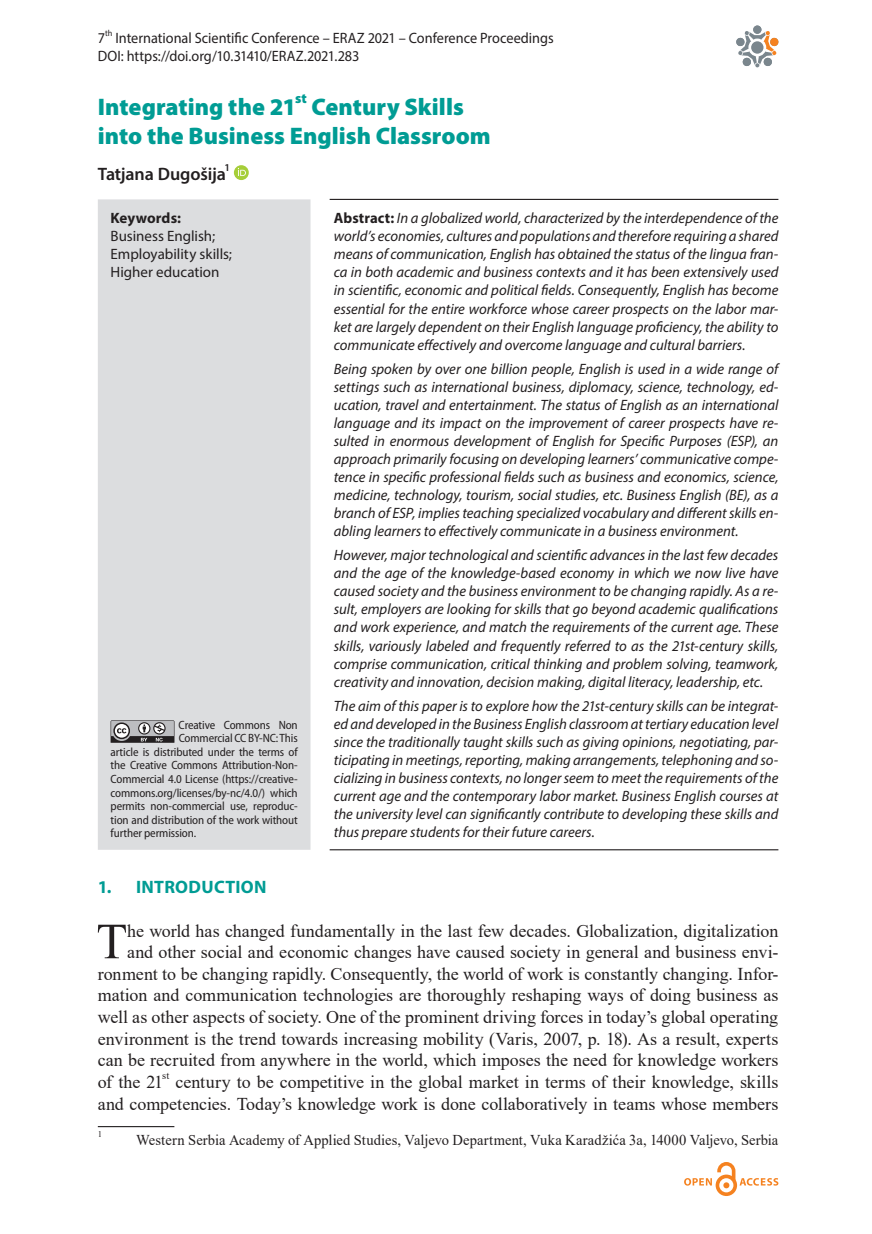
<style>
.page{position:relative;width:872px;height:1234px;background:#fff}
.page>*{position:absolute;margin:0;border:0;box-sizing:border-box;transform-origin:0 0}
.Normal_Prvi_pasus{font:50.55px "Times New Roman";color:#231f20}
.Naslov_1{font:900 24px/28.8px "Myriad Pro";color:#009c94}
.Normal_Prvi_pasus-2{font:18px/21.6px "Times New Roman";letter-spacing:-.005em;color:#231f20;text-align:right}
.Autor{font:600 18px "Myriad Pro";letter-spacing:-.005em;color:#231f20}
.Naslov_2{font:700 18px "Myriad Pro";letter-spacing:.015em;color:#009c94}
.Abstract{font:italic 15px/18px "Myriad Pro";color:#231f20;text-align:justify}
.Zaglavlje-1{font:15px "Myriad Pro";color:#231f20;scale:.95 1}
.Fusnota{font:15px "Times New Roman";letter-spacing:.005em;color:#231f20}
.Keywords{font:15px "Myriad Pro";color:#231f20}
.Keywords-2{font:700 15px "Myriad Pro";letter-spacing:.005em;color:#231f20}
.Naslov_1-2{font:900 13.95px "Myriad Pro";color:#009c94}
.CCommons{font:semi-condensed 12px "Myriad Pro";letter-spacing:-.01em;color:#231f20}
.Normal_Prvi_pasus-3{font:10.5px "Times New Roman";color:#231f20}
.Autor-2{font:600 10.5px "Myriad Pro";color:#231f20}
.Zaglavlje-1-2{font:8.7px "Myriad Pro";color:#231f20;scale:.95 1}
.Fusnota-2{font:8.7px "Times New Roman";color:#231f20}
.s1{font-weight:700;font-style:normal}
</style>
<div class="page">
<div style="left:753px;top:26px;width:8px;height:8px;background:#7a868d;border-radius:50%"></div>
<svg style="left:736px;top:30px;width:42px;height:38px"></svg>
<div style="left:751px;top:41px;width:12px;height:13px;background:#7a868d;border-radius:50%"></div>
<svg style="left:684px;top:1162px;width:94px;height:33px"></svg>
<svg style="left:234px;top:165px;width:15px;height:15px"></svg>
<div style="left:234px;top:165px;width:15px;height:15px;background:#a6ce39;border-radius:50%"></div>
<svg style="left:238px;top:168px;width:8px;height:8px"></svg>
<div style="left:98px;top:199px;width:212px;height:650px;background:#dcdddf"></div>
<hr style="left:330px;top:199px;width:448px;height:1px;background:#231f20">
<hr style="left:330px;top:849px;width:448px;height:1px;background:#231f20">
<svg style="left:111px;top:720px;width:63px;height:22px"></svg>
<hr style="left:98px;top:1125px;width:76px;height:1px;background:#231f20">
<p class="Zaglavlje-1-2" style="left:105px;top:28px;width:9px">th</p>
<p class="Zaglavlje-1" style="left:115px;top:29px;width:463px">International Scientific Conference – ERAZ 2021 – Conference Proceedings</p>
<p class="Zaglavlje-1" style="left:98px;top:47px;width:277px">DOI: https://doi.org/10.31410/ERAZ.2021.283</p>
<p class="Naslov_1" style="left:98px;top:93px;width:200px">Integrating the 21</p>
<p class="Naslov_1-2" style="left:295px;top:91px;width:13px">st</p>
<p class="Zaglavlje-1" style="left:98px;top:29px;width:9px">7</p>
<p class="Naslov_1" style="left:98px;top:93px;width:394px;text-indent:214px">Century Skills into the Business English Classroom</p>
<p class="Autor" style="left:98px;top:162px;width:130px">Tatjana Dugošija</p>
<p class="Autor-2" style="left:224px;top:161px;width:7px">1</p>
<p class="Keywords-2" style="left:111px;top:208px;width:72px">Keywords:</p>
<p class="Keywords" style="left:111px;top:227px;width:106px">Business English;</p>
<p class="Keywords" style="left:111px;top:245px;width:123px">Employability skills;</p>
<p class="Keywords" style="left:111px;top:263px;width:110px">Higher education</p>
<p class="Abstract" style="left:334px;top:209px;width:446px"><span class="s1">Abstract:</span> In a globalized world, characterized by the interdependence of the world’s economies, cultures and populations and therefore requiring a shared means of communication, English has obtained the status of the lingua fran&shy;ca in both academic and business contexts and it has been extensively used in scientific, economic and political fields. Consequently, English has become essential for the entire workforce whose career prospects on the labor mar&shy;ket are largely dependent on their English language proficiency, the ability to communicate effectively and overcome language and cultural barriers.</p>
<p class="Abstract" style="left:334px;top:359px;width:446px">Being spoken by over one billion people, English is used in a wide range of settings such as international business, diplomacy, science, technology, ed&shy;ucation, travel and entertainment. The status of English as an international language and its impact on the improvement of career prospects have re&shy;sulted in enormous development of English for Specific Purposes (ESP), an approach primarily focusing on developing learners’ communicative compe&shy;tence in specific professional fields such as business and economics, science, medicine, technology, tourism, social studies, etc. Business English (BE), as a branch of ESP, implies teaching specialized vocabulary and different skills en&shy;abling learners to effectively communicate in a business environment.</p>
<p class="Abstract" style="left:334px;top:546px;width:446px">However, major technological and scientific advances in the last few decades and the age of the knowledge-based economy in which we now live have caused society and the business environment to be changing rapidly. As a re&shy;sult, employers are looking for skills that go beyond academic qualifications and work experience, and match the requirements of the current age. These skills, variously labeled and frequently referred to as the 21st-century skills, comprise communication, critical thinking and problem solving, teamwork, creativity and innovation, decision making, digital literacy, leadership, etc.</p>
<p class="Abstract" style="left:334px;top:696px;width:446px">The aim of this paper is to explore how the 21st-century skills can be integrat&shy;ed and developed in the Business English classroom at tertiary education level since the traditionally taught skills such as giving opinions, negotiating, par&shy;ticipating in meetings, reporting, making arrangements, telephoning and so&shy;cializing in business contexts, no longer seem to meet the requirements of the current age and the contemporary labor market. Business English courses at the university level can significantly contribute to developing these skills and thus prepare students for their future careers.</p>
<p class="CCommons" style="left:179px;top:718px;width:121px">Creative Commons Non</p>
<p class="CCommons" style="left:179px;top:731px;width:120px">Commercial CC BY-NC: This</p>
<p class="CCommons" style="left:111px;top:745px;width:189px">article is distributed under the terms of</p>
<p class="CCommons" style="left:111px;top:758px;width:189px">the Creative Commons Attribution-Non-</p>
<p class="CCommons" style="left:111px;top:772px;width:189px">Commercial 4.0 License (https://creative-</p>
<p class="CCommons" style="left:111px;top:785px;width:189px">commons.org/licenses/by-nc/4.0/) which</p>
<p class="CCommons" style="left:111px;top:799px;width:189px">permits non-commercial use, reproduc-</p>
<p class="CCommons" style="left:111px;top:812px;width:189px">tion and distribution of the work without</p>
<p class="CCommons" style="left:111px;top:826px;width:87px">further permission.</p>
<p class="Naslov_2" style="left:98px;top:875px;width:170px">1. INTRODUCTION</p>
<p class="Normal_Prvi_pasus" style="left:96px;top:905px;width:32px">T</p>
<p class="Normal_Prvi_pasus-2" style="left:127px;top:919px;width:652px">he world has changed fundamentally in the last few decades. Globalization, digitalization</p>
<p class="Normal_Prvi_pasus-2" style="left:127px;top:940px;width:652px">and other social and economic changes have caused society in general and business envi-</p>
<p class="Normal_Prvi_pasus-2" style="left:98px;top:962px;width:682px">ronment to be changing rapidly. Consequently, the world of work is constantly changing. Infor-</p>
<p class="Normal_Prvi_pasus-2" style="left:98px;top:983px;width:682px">mation and communication technologies are thoroughly reshaping ways of doing business as</p>
<p class="Normal_Prvi_pasus-2" style="left:98px;top:1005px;width:682px">well as other aspects of society. One of the prominent driving forces in today’s global operating</p>
<p class="Normal_Prvi_pasus-2" style="left:98px;top:1027px;width:682px">environment is the trend towards increasing mobility (Varis, 2007, p. 18). As a result, experts</p>
<p class="Normal_Prvi_pasus-2" style="left:98px;top:1048px;width:682px">can be recruited from anywhere in the world, which imposes the need for knowledge workers</p>
<p class="Normal_Prvi_pasus-2" style="left:98px;top:1070px;width:67px">of the 21</p>
<p class="Normal_Prvi_pasus-3" style="left:162px;top:1067px;width:9px">st</p>
<p class="Normal_Prvi_pasus-2" style="left:98px;top:1070px;width:682px">century to be competitive in the global market in terms of their knowledge, skills<br>and competencies. Today’s knowledge work is done collaboratively in teams whose members</p>
<p class="Fusnota-2" style="left:98px;top:1127px;width:6px">1</p>
<p class="Fusnota" style="left:136px;top:1128px;width:644px">Western Serbia Academy of Applied Studies, Valjevo Department, Vuka Karadžića 3a, 14000 Valjevo, Serbia</p>
</div>
